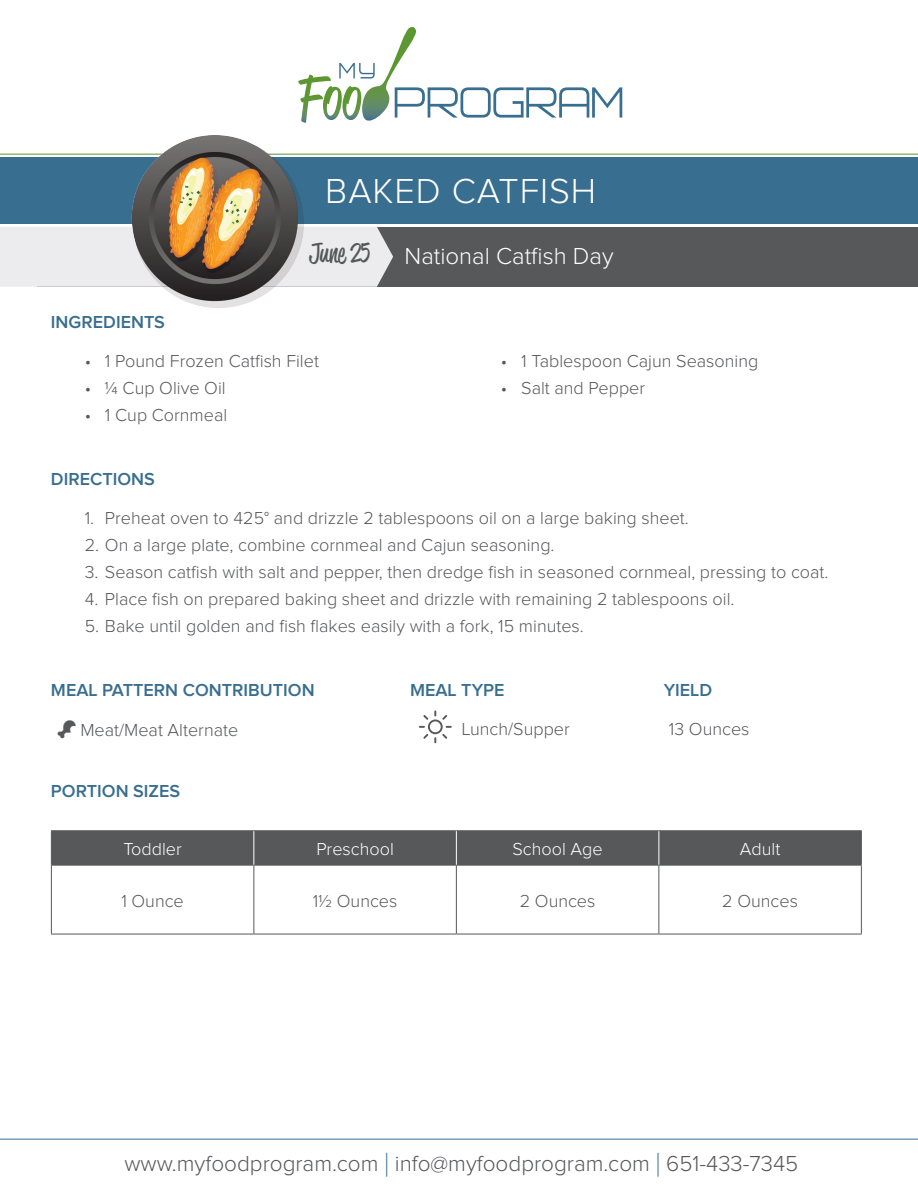
<style>
.page{position:relative;width:918px;height:1188px;background:#fff}
.page>*{position:absolute;margin:0;border:0;box-sizing:border-box;transform-origin:0 0}
.t1{font:300 36px "Proxima Nova";letter-spacing:.025em;color:#fff}
.t2{font:27px "Reklame Script";color:#57585a}
.t3{font:300 24px "Proxima Nova";color:#fff}
.t4{font:300 22.5px "Proxima Nova";color:#57585a}
.t5{font:300 18px "Proxima Nova";color:#57585a}
.t6{font:600 18px "Proxima Nova";color:#386e8f}
.t7{font:300 18px "Proxima Nova";color:#fff}
.s1{font-size:33.75px;color:#386e8f}
</style>
<div class="page">
<div style="left:38px;top:227px;width:880px;height:59px;background:#57585a"></div>
<div style="left:0;top:227px;width:393px;height:60px;background:#ececee"></div>
<div style="left:0;top:157px;width:918px;height:67px;background:#386e8f"></div>
<hr style="left:0;top:154px;width:918px;height:1px;background:#5c9731">
<hr style="left:0;top:1139px;width:918px;height:1px;background:#386e8f">
<svg style="left:298px;top:27px;width:324px;height:95px"></svg>
<div style="left:52px;top:831px;width:809px;height:34px;background:#57585a"></div>
<hr style="left:51px;top:830px;width:203px;height:1px;background:#57585a">
<hr style="left:51px;top:831px;width:1px;height:34px;background:#57585a">
<hr style="left:254px;top:830px;width:202px;height:1px;background:#57585a">
<hr style="left:456px;top:830px;width:203px;height:1px;background:#57585a">
<hr style="left:659px;top:830px;width:203px;height:1px;background:#57585a">
<hr style="left:861px;top:831px;width:1px;height:34px;background:#57585a">
<hr style="left:51px;top:865px;width:203px;height:1px;background:#57585a">
<hr style="left:51px;top:866px;width:1px;height:68px;background:#57585a">
<hr style="left:254px;top:865px;width:202px;height:1px;background:#57585a">
<hr style="left:253px;top:866px;width:1px;height:68px;background:#57585a">
<hr style="left:456px;top:865px;width:203px;height:1px;background:#57585a">
<hr style="left:456px;top:866px;width:1px;height:68px;background:#57585a">
<hr style="left:659px;top:865px;width:203px;height:1px;background:#57585a">
<hr style="left:658px;top:866px;width:1px;height:68px;background:#57585a">
<hr style="left:861px;top:866px;width:1px;height:68px;background:#57585a">
<hr style="left:51px;top:934px;width:203px;height:1px;background:#57585a">
<hr style="left:254px;top:934px;width:202px;height:1px;background:#57585a">
<hr style="left:456px;top:934px;width:203px;height:1px;background:#57585a">
<hr style="left:659px;top:934px;width:203px;height:1px;background:#57585a">
<hr style="left:253px;top:831px;width:1px;height:34px;background:#fff">
<hr style="left:456px;top:831px;width:1px;height:34px;background:#fff">
<hr style="left:658px;top:831px;width:1px;height:34px;background:#fff">
<img style="left:117px;top:122px;width:202px;height:186px">
<svg style="left:419px;top:710px;width:33px;height:33px"></svg>
<p class="t1" style="left:325px;top:175px;width:272px">BAKED CATFISH</p>
<p class="t6" style="left:51px;top:314px;width:116px">INGREDIENTS</p>
<p class="t2" style="left:309px;top:235px;width:62px">June 25</p>
<p class="t3" style="left:405px;top:245px;width:211px">National Catfish Day</p>
<p class="t5" style="left:85px;top:353px;width:236px">• 1 Pound Frozen Catfish Filet</p>
<p class="t5" style="left:85px;top:380px;width:142px">• 1/4 Cup Olive Oil</p>
<p class="t5" style="left:85px;top:407px;width:144px">• 1 Cup Cornmeal</p>
<p class="t6" style="left:51px;top:471px;width:105px">DIRECTIONS</p>
<p class="t5" style="left:501px;top:353px;width:259px">• 1 Tablespoon Cajun Seasoning</p>
<p class="t5" style="left:501px;top:380px;width:146px">• Salt and Pepper</p>
<p class="t5" style="left:85px;top:510px;width:606px">1. Preheat oven to 425° and drizzle 2 tablespoons oil on a large baking sheet.</p>
<p class="t5" style="left:85px;top:537px;width:471px">2. On a large plate, combine cornmeal and Cajun seasoning.</p>
<p class="t5" style="left:85px;top:564px;width:745px">3. Season catfish with salt and pepper, then dredge fish in seasoned cornmeal, pressing to coat.</p>
<p class="t5" style="left:85px;top:591px;width:651px">4. Place fish on prepared baking sheet and drizzle with remaining 2 tablespoons oil.</p>
<p class="t5" style="left:85px;top:618px;width:501px">5. Bake until golden and fish flakes easily with a fork, 15 minutes.</p>
<p class="t6" style="left:51px;top:681px;width:265px">MEAL PATTERN CONTRIBUTION</p>
<p class="t6" style="left:410px;top:681px;width:96px">MEAL TYPE</p>
<p class="t6" style="left:664px;top:681px;width:50px">YIELD</p>
<p class="t5" style="left:462px;top:721px;width:110px">Lunch/Supper</p>
<p class="t5" style="left:80px;top:722px;width:159px">Meat/Meat Alternate</p>
<p class="t5" style="left:669px;top:721px;width:82px">13 Ounces</p>
<p class="t6" style="left:51px;top:783px;width:131px">PORTION SIZES</p>
<p class="t7" style="left:123px;top:841px;width:60px">Toddler</p>
<p class="t7" style="left:316px;top:841px;width:79px">Preschool</p>
<p class="t7" style="left:512px;top:841px;width:92px">School Age</p>
<p class="t7" style="left:740px;top:841px;width:42px">Adult</p>
<p class="t5" style="left:121px;top:892px;width:64px">1 Ounce</p>
<p class="t5" style="left:313px;top:892px;width:86px">11/2 Ounces</p>
<p class="t5" style="left:520px;top:892px;width:77px">2 Ounces</p>
<p class="t5" style="left:722px;top:892px;width:77px">2 Ounces</p>
<p class="t4" style="left:124px;top:1153px;width:675px">www.myfoodprogram.com <span class="s1">|</span> info@myfoodprogram.com <span class="s1">|</span> 651-433-7345</p>
</div>
